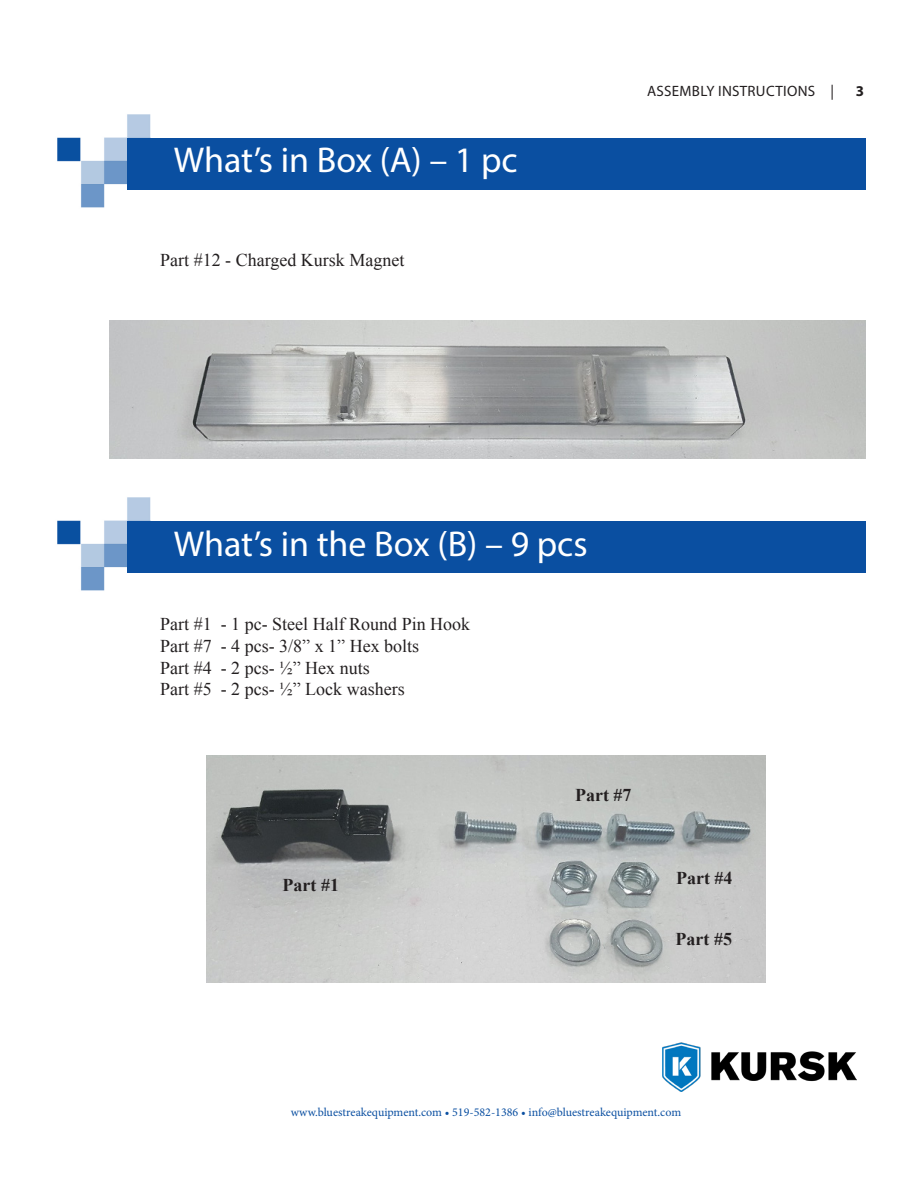
<style>
.page{position:relative;width:918px;height:1188px;background:#fff}
.page>*{position:absolute;margin:0;border:0;box-sizing:border-box;transform-origin:0 0}
.Chapter_Name{font:36px "Myriad Pro";color:#fff}
.t1{font:18px "Times New Roman";color:#231f20}
.t2{font:700 18px "Times New Roman";color:#231f20}
.t3{font:15px "Myriad Pro";letter-spacing:.02em;color:#231f20}
.t4{font:700 15px "Myriad Pro";color:#231f20}
.t5{font:12px "Minion Pro";color:#0a4fa1}
</style>
<div class="page">
<img style="left:662px;top:1043px;width:194px;height:48px">
<img style="left:57px;top:114px;width:93px;height:94px">
<div style="left:127px;top:138px;width:738px;height:51px;background:#0a4fa1"></div>
<img style="left:109px;top:321px;width:757px;height:138px">
<img style="left:57px;top:497px;width:93px;height:94px">
<div style="left:127px;top:521px;width:739px;height:51px;background:#0a4fa1"></div>
<img style="left:207px;top:756px;width:558px;height:226px">
<p class="Chapter_Name" style="left:174px;top:138px;width:345px">What’s in Box (A) – 1 pc</p>
<p class="t1" style="left:160px;top:248px;width:246px">Part #12 - Charged Kursk Magnet</p>
<p class="t3" style="left:647px;top:82px;width:188px">ASSEMBLY INSTRUCTIONS |</p>
<p class="t4" style="left:856px;top:82px;width:10px">3</p>
<p class="Chapter_Name" style="left:174px;top:521px;width:415px">What’s in the Box (B) – 9 pcs</p>
<p class="t1" style="left:160px;top:612px;width:311px">Part #1 - 1 pc- Steel Half Round Pin Hook</p>
<p class="t1" style="left:160px;top:634px;width:260px">Part #7 - 4 pcs- 3/8” x 1” Hex bolts</p>
<p class="t1" style="left:160px;top:656px;width:211px">Part #4 - 2 pcs- ½” Hex nuts</p>
<p class="t1" style="left:160px;top:677px;width:246px">Part #5 - 2 pcs- ½” Lock washers</p>
<p class="t2" style="left:283px;top:873px;width:58px">Part #1</p>
<p class="t2" style="left:575px;top:783px;width:58px">Part #7</p>
<p class="t2" style="left:676px;top:865px;width:58px">Part #4</p>
<p class="t2" style="left:676px;top:927px;width:58px">Part #5</p>
<p class="t5" style="left:291px;top:1105px;width:392px">www.bluestreakequipment.com • 519-582-1386 • info@bluestreakequipment.com</p>
</div>
